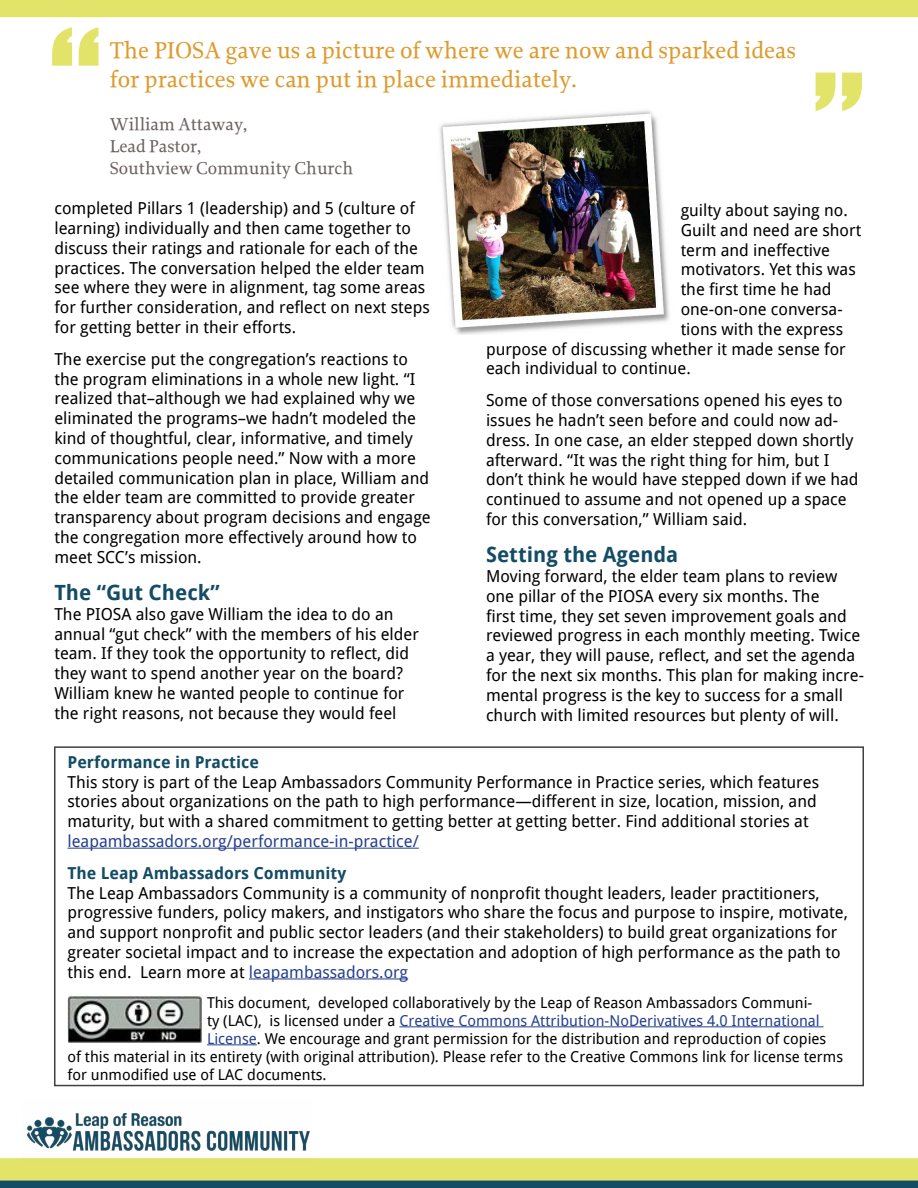
<style>
.page{position:relative;width:918px;height:1188px;background:#fff}
.page>*{position:absolute;margin:0;border:0;box-sizing:border-box;transform-origin:0 0}
.t1{font:150px "Impact";color:#e2e469}
.t2{font:500 24px/28.8px "Proforma";color:#dd9b2d}
.t3{font:700 21px "Droid Sans";color:#134c64}
.t4{font:500 18px/21.6px "Proforma";color:#6c6361}
.t5{font:16.5px/19.8px "Droid Sans";color:#000}
.t6{font:700 16.5px "Droid Sans";color:#134c64}
.t7{font:16.5px "Droid Sans";color:#25408f}
.t8{font:15px "Droid Sans";color:#000}
.t9{font:15px "Droid Sans";color:#25408f}
.s1{color:#25408f}
.s2{color:#000}
</style>
<div class="page">
<img style="left:439px;top:110px;width:231px;height:225px">
<div style="left:0;top:0;width:918px;height:17px;background:#e2e469"></div>
<hr style="left:68px;top:848px;width:351px;height:1px;background:#25408f">
<hr style="left:249px;top:979px;width:159px;height:1px;background:#25408f">
<hr style="left:399px;top:1026px;width:425px;height:1px;background:#25408f">
<hr style="left:207px;top:1044px;width:50px;height:1px;background:#25408f">
<img style="left:68px;top:995px;width:134px;height:48px">
<div style="left:54px;top:746px;width:810px;height:340px;border:2px solid #404040"></div>
<div style="left:0;top:1158px;width:918px;height:23px;background:#e2e469"></div>
<div style="left:0;top:1180px;width:918px;height:8px;background:#134c64"></div>
<img style="left:23px;top:1113px;width:290px;height:46px">
<h1 class="t1" style="left:50px;top:-29px;width:53px">“</h1>
<h2 class="t2" style="left:110px;top:36px;width:688px">The PIOSA gave us a picture of where we are now and sparked ideas for practices we can put in place immediately.</h2>
<p class="t4" style="left:110px;top:114px;width:245px">William Attaway,<br>Lead Pastor,<br>Southview Community Church</p>
<h1 class="t1" style="left:865px;top:168px;width:53px;rotate:-180deg">“</h1>
<p class="t5" style="left:54px;top:198px;width:377px">completed Pillars 1 (leadership) and 5 (culture of learning) individually and then came together to discuss their ratings and rationale for each of the practices. The conversation helped the elder team see where they were in alignment, tag some areas for further consideration, and reflect on next steps for getting better in their efforts.</p>
<p class="t5" style="left:54px;top:349px;width:378px">The exercise put the congregation’s reactions to the program eliminations in a whole new light. “I realized that–although we had explained why we eliminated the programs–we hadn’t modeled the kind of thoughtful, clear, informative, and timely communications people need.” Now with a more detailed communication plan in place, William and the elder team are committed to provide greater transparency about program decisions and engage the congregation more effectively around how to meet SCC’s mission.</p>
<p class="t3" style="left:54px;top:578px;width:167px">The “Gut Check”</p>
<p class="t5" style="left:54px;top:604px;width:366px">The PIOSA also gave William the idea to do an annual “gut check” with the members of his elder team. If they took the opportunity to reflect, did they want to spend another year on the board?<br>William knew he wanted people to continue for the right reasons, not because they would feel</p>
<p class="t5" style="left:681px;top:200px;width:169px">guilty about saying no.</p>
<p class="t5" style="left:681px;top:220px;width:182px">Guilt and need are short</p>
<p class="t5" style="left:681px;top:239px;width:151px">term and ineffective</p>
<p class="t5" style="left:681px;top:259px;width:177px">motivators. Yet this was</p>
<p class="t5" style="left:681px;top:279px;width:152px">the first time he had</p>
<p class="t5" style="left:681px;top:299px;width:163px">one-on-one conversa-</p>
<p class="t5" style="left:681px;top:319px;width:164px">tions with the express</p>
<p class="t5" style="left:486px;top:338px;width:361px">purpose of discussing whether it made sense for</p>
<p class="t5" style="left:486px;top:358px;width:206px">each individual to continue.</p>
<p class="t5" style="left:486px;top:390px;width:374px">Some of those conversations opened his eyes to issues he hadn’t seen before and could now ad&shy;dress. In one case, an elder stepped down shortly afterward. “It was the right thing for him, but I don’t think he would have stepped down if we had continued to assume and not opened up a space for this conversation,” William said.</p>
<p class="t3" style="left:486px;top:540px;width:194px">Setting the Agenda</p>
<p class="t5" style="left:486px;top:566px;width:380px">Moving forward, the elder team plans to review one pillar of the PIOSA every six months. The<br>first time, they set seven improvement goals and reviewed progress in each monthly meeting. Twice a year, they will pause, reflect, and set the agenda for the next six months. This plan for making incre&shy;mental progress is the key to success for a small church with limited resources but plenty of will.</p>
<p class="t6" style="left:68px;top:750px;width:193px">Performance in Practice</p>
<p class="t5" style="left:68px;top:771px;width:753px">This story is part of the Leap Ambassadors Community Performance in Practice series, which features stories about organizations on the path to high performance—different in size, location, mission, and maturity, but with a shared commitment to getting better at getting better. Find additional stories at</p>
<p class="t7" style="left:68px;top:830px;width:353px">leapambassadors.org/performance-in-practice/</p>
<p class="t6" style="left:68px;top:861px;width:280px">The Leap Ambassadors Community</p>
<p class="t5" style="left:68px;top:882px;width:782px">The Leap Ambassadors Community is a community of nonprofit thought leaders, leader practitioners, progressive funders, policy makers, and instigators who share the focus and purpose to inspire, motivate, and support nonprofit and public sector leaders (and their stakeholders) to build great organizations for greater societal impact and to increase the expectation and adoption of high performance as the path to this end. Learn more at <span class="s1">leapambassadors.org</span></p>
<p class="t8" style="left:207px;top:992px;width:607px">This document, developed collaboratively by the Leap of Reason Ambassadors Communi-</p>
<p class="t9" style="left:207px;top:1010px;width:614px"><span class="s2">ty (LAC), is licensed under a</span> Creative Commons Attribution-NoDerivatives 4.0 International</p>
<p class="t8" style="left:207px;top:1028px;width:621px"><span class="s1">License</span>. We encourage and grant permission for the distribution and reproduction of copies</p>
<p class="t8" style="left:68px;top:1046px;width:777px">of this material in its entirety (with original attribution). Please refer to the Creative Commons link for license terms</p>
<p class="t8" style="left:68px;top:1064px;width:261px">for unmodified use of LAC documents.</p>
</div>
